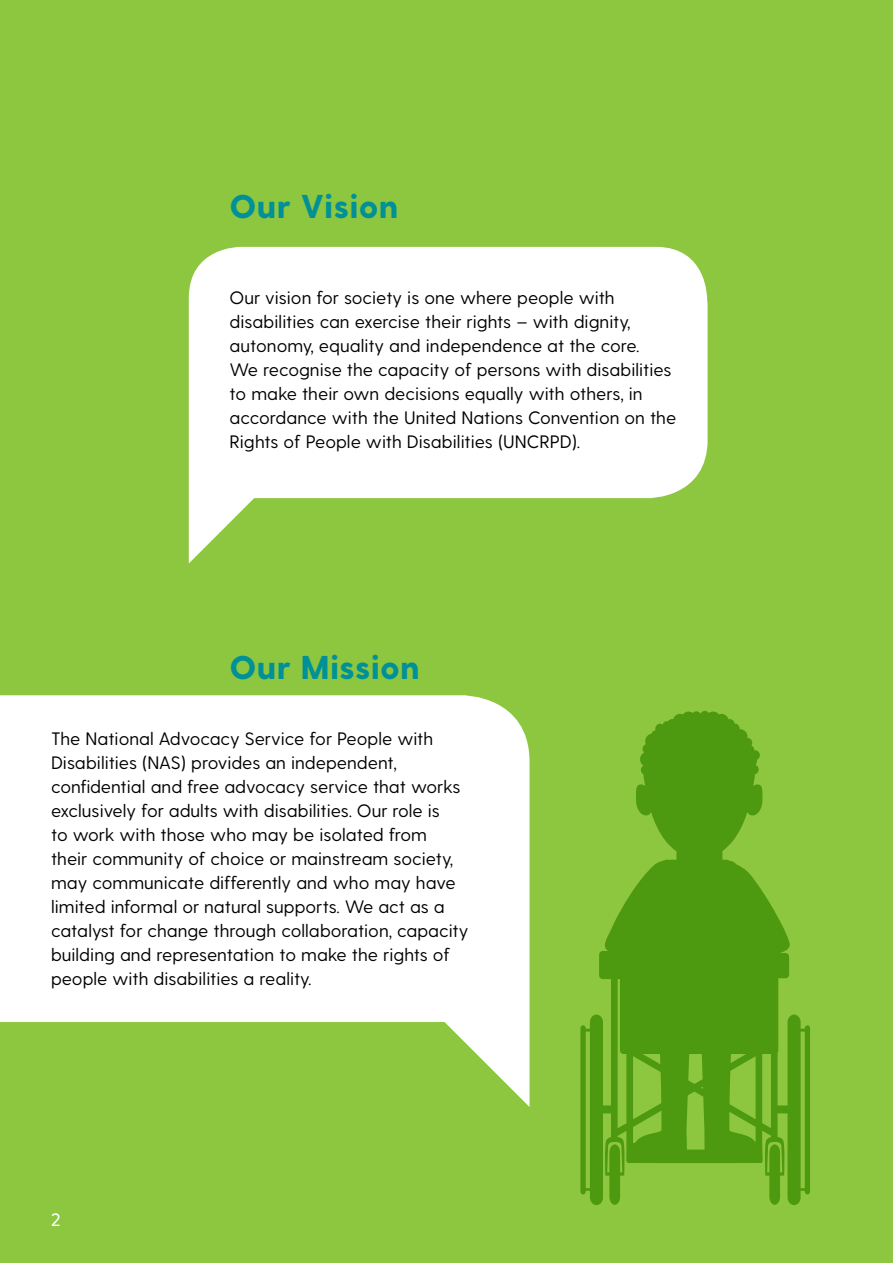
<style>
.page{position:relative;width:893px;height:1263px;background:#8dc63f}
.page>*{position:absolute;margin:0;border:0;box-sizing:border-box;transform-origin:0 0}
.t1{font:800 33px "Greycliff CF";letter-spacing:.01em;color:#009098}
.t2{font:18px/24px "Greycliff CF";color:#000}
.t3{font:500 18px "Greycliff CF";color:#fff}
</style>
<div class="page">
<svg style="left:189px;top:247px;width:519px;height:316px;fill:#fff"></svg>
<svg style="left:0;top:695px;width:529px;height:412px;fill:#fff"></svg>
<svg style="left:580px;top:711px;width:230px;height:494px;fill:#4d990f"></svg>
<h1 class="t1" style="left:230px;top:186px;width:171px">Our Vision</h1>
<p class="t2" style="left:230px;top:286px;width:448px">Our vision for society is one where people with disabilities can exercise their rights – with dignity, autonomy, equality and independence at the core.<br>We recognise the capacity of persons with disabilities to make their own decisions equally with others, in accordance with the United Nations Convention on the Rights of People with Disabilities (UNCRPD).</p>
<h1 class="t1" style="left:230px;top:648px;width:192px">Our Mission</h1>
<p class="t2" style="left:51px;top:727px;width:419px">The National Advocacy Service for People with Disabilities (NAS) provides an independent, confidential and free advocacy service that works exclusively for adults with disabilities. Our role is<br>to work with those who may be isolated from<br>their community of choice or mainstream society, may communicate differently and who may have limited informal or natural supports. We act as a catalyst for change through collaboration, capacity building and representation to make the rights of people with disabilities a reality.</p>
<p class="t3" style="left:51px;top:1209px;width:11px">2</p>
</div>
